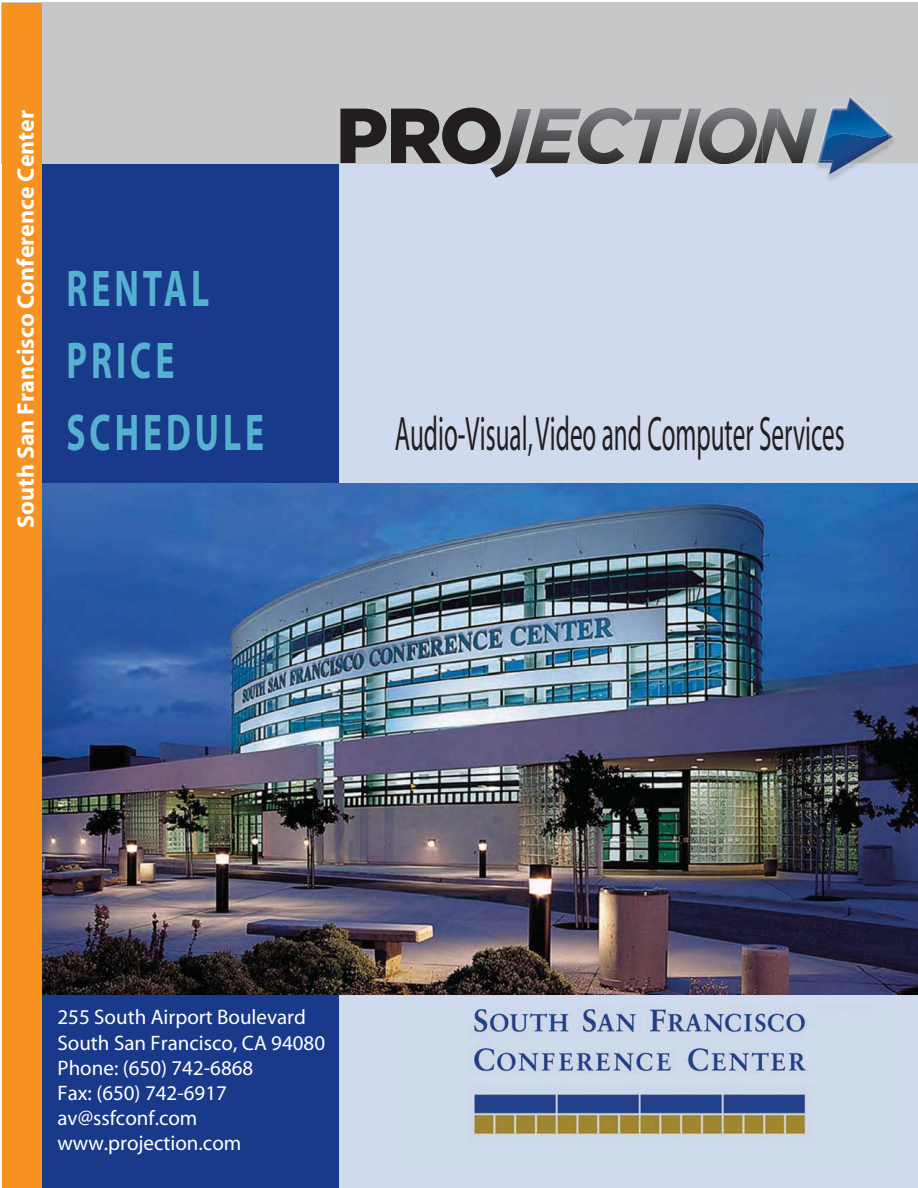
<style>
.page{position:relative;width:918px;height:1188px;background:#fff}
.page>*{position:absolute;margin:0;border:0;box-sizing:border-box;transform-origin:0 0}
.t1{font:700 52.05px/72px "Myriad";letter-spacing:.11em;color:#56b1d1;scale:.68 1}
.t2{font:48.6px "Myriad";color:#221e1f;scale:.52 1}
.t3{font:700 24px "Myriad";color:#fff}
.t4{font:21px/25.2px "Myriad";color:#fff}
</style>
<div class="page">
<div style="left:339px;top:162px;width:579px;height:1026px;background:#d0daef"></div>
<div style="left:39px;top:162px;width:300px;height:1026px;background:#19398a"></div>
<div style="left:1px;top:2px;width:917px;height:161px;background:#c6c7c9"></div>
<svg style="left:526px;top:108px;width:237px;height:56px"></svg>
<svg style="left:340px;top:108px;width:179px;height:69px"></svg>
<svg style="left:888px;top:133px;width:5px;height:11px"></svg>
<img style="left:763px;top:96px;width:89px;height:84px">
<img style="left:763px;top:109px;width:54px;height:54px">
<img style="left:818px;top:175px;width:34px;height:4px">
<img style="left:818px;top:97px;width:70px;height:78px">
<img style="left:818px;top:160px;width:15px;height:3px">
<img style="left:823px;top:134px;width:65px;height:8px">
<img style="left:42px;top:483px;width:876px;height:512px">
<div style="left:2px;top:3px;width:40px;height:1185px;background:#f79120"></div>
<img style="left:468px;top:1005px;width:347px;height:139px">
<p class="t3" style="left:17px;top:528px;width:419px;rotate:-90deg">South San Francisco Conference Center</p>
<h1 class="t1" style="left:66px;top:257px;width:292px">RENTAL<br>PRICE<br>SCHEDULE</h1>
<h2 class="t2" style="left:395px;top:416px;width:866px">Audio-Visual, Video and Computer Services</h2>
<p class="t4" style="left:57px;top:1006px;width:269px">255 South Airport Boulevard<br>South San Francisco, CA 94080<br>Phone: (650) 742-6868<br>Fax: (650) 742-6917 av@ssfconf.com www.projection.com</p>
</div>
